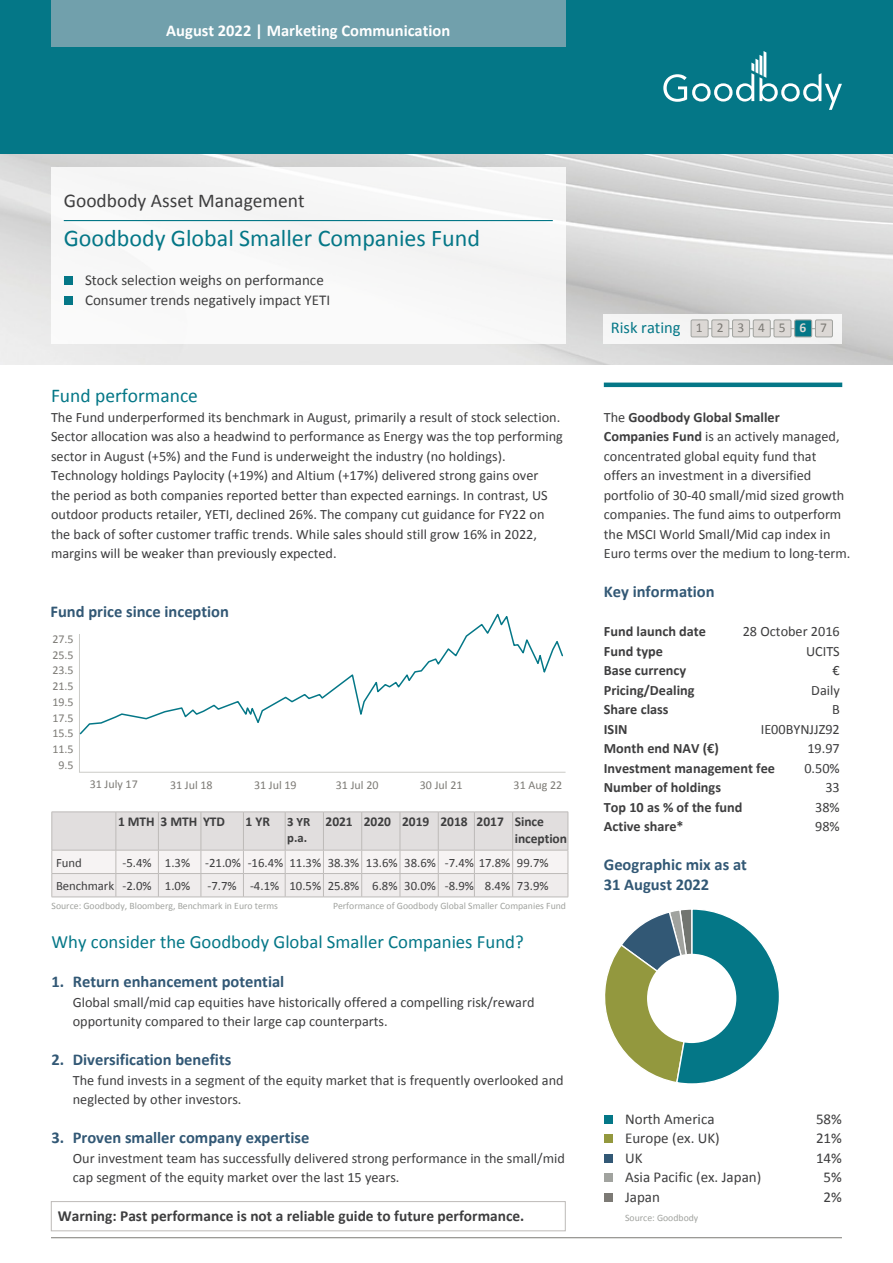
<style>
.page{position:relative;width:893px;height:1263px;background:#fff}
.page>*{position:absolute;margin:0;border:0;box-sizing:border-box;transform-origin:0 0}
.t1{font:24px "Calibri";color:#047787}
.t2{font:19.5px "Calibri";color:#3e3e3f}
.t3{font:19.5px "Calibri";color:#047787}
.t4{font:18.75px "Calibri";color:#047787}
.t5{font:700 16.5px/19.5px "Calibri";color:#325875}
.t6{font:700 16.5px "Calibri";color:#fff}
.t7{font:16.5px "Calibri";color:#047787}
.t8{font:700 15.3px "Calibri";color:#3e3e3f}
.t9{font:15px/19.5px "Calibri";color:#3e3e3f}
.t10{font:14.25px/19.5px "Calibri";color:#3e3e3f}
.t11{font:700 14.25px "Calibri";color:#3e3e3f}
.t12{font:700 13.5px/16.5px "Calibri";letter-spacing:-.005em;color:#3e3e3f}
.t13{font:12.75px/23.4px "Calibri";color:#3e3e3f}
.t14{font:700 12.75px/16.5px "Calibri";color:#3e3e3f}
.t15{font:12px/15.8px "Calibri";color:#7c7a75;text-align:center}
.t16{font:9.75px "Calibri";color:#a1a39f}
.s1{font-size:13.5px;color:#7c7a75}
.s2{font-weight:700;font-size:13.5px;color:#dcd8d5}
.s3{font-weight:700}
</style>
<div class="page">
<img style="left:0;top:153px;width:893px;height:211px">
<div style="left:0;top:0;width:893px;height:153px;background:#047787"></div>
<div style="left:51px;top:167px;width:515px;height:177px;background:#f7f7f7"></div>
<svg style="left:663px;top:51px;width:179px;height:59px"></svg>
<hr style="left:51px;top:1237px;width:791px;height:1px;background:#7c7a75">
<hr style="left:64px;top:220px;width:489px;height:1px;background:#047787">
<div style="left:51px;top:1201px;width:515px;height:30px;border:1px solid #bdbab8"></div>
<svg style="left:604px;top:314px;width:238px;height:29px;fill:#f4f4f4"></svg>
<hr style="left:705px;top:328px;width:114px;height:1px;background:#a1a39f">
<div style="left:691px;top:320px;width:17px;height:17px;background:#dcd8d5"></div>
<div style="left:691px;top:320px;width:17px;height:17px;border:1px solid #a1a39f"></div>
<div style="left:712px;top:320px;width:17px;height:17px;background:#dcd8d5"></div>
<div style="left:712px;top:320px;width:17px;height:17px;border:1px solid #a1a39f"></div>
<div style="left:732px;top:320px;width:17px;height:17px;background:#dcd8d5"></div>
<div style="left:732px;top:320px;width:18px;height:17px;border:1px solid #a1a39f"></div>
<div style="left:753px;top:320px;width:17px;height:17px;background:#dcd8d5"></div>
<div style="left:753px;top:320px;width:17px;height:17px;border:1px solid #a1a39f"></div>
<div style="left:774px;top:320px;width:17px;height:17px;background:#dcd8d5"></div>
<div style="left:774px;top:320px;width:17px;height:17px;border:1px solid #a1a39f"></div>
<div style="left:795px;top:320px;width:17px;height:17px;background:#047787"></div>
<div style="left:794px;top:320px;width:18px;height:17px;border:1px solid #a1a39f"></div>
<div style="left:815px;top:320px;width:17px;height:17px;background:#dcd8d5"></div>
<div style="left:815px;top:320px;width:18px;height:17px;border:1px solid #a1a39f"></div>
<hr style="left:604px;top:383px;width:238px;height:4px;background:#047787">
<div style="left:51px;top:0;width:515px;height:47px;background:#71a0ac"></div>
<svg style="left:605px;top:909px;width:174px;height:175px"></svg>
<svg style="left:79px;top:736px;width:487px;height:37px"></svg>
<div style="left:64px;top:277px;width:8px;height:8px;background:#047787"></div>
<div style="left:64px;top:296px;width:8px;height:9px;background:#047787"></div>
<div style="left:604px;top:1115px;width:8px;height:9px;background:#047787"></div>
<div style="left:604px;top:1135px;width:8px;height:8px;background:#93983e"></div>
<div style="left:604px;top:1154px;width:8px;height:9px;background:#325875"></div>
<div style="left:604px;top:1174px;width:8px;height:8px;background:#a1a39f"></div>
<div style="left:604px;top:1193px;width:8px;height:9px;background:#7c7a75"></div>
<div style="left:647px;top:954px;width:89px;height:89px;background:#fff;border-radius:50%"></div>
<svg style="left:52px;top:812px;width:517px;height:85px"></svg>
<hr style="left:52px;top:897px;width:64px;height:1px;background:#bdbab8">
<hr style="left:116px;top:897px;width:42px;height:1px;background:#bdbab8">
<hr style="left:158px;top:897px;width:43px;height:1px;background:#bdbab8">
<hr style="left:201px;top:897px;width:42px;height:1px;background:#bdbab8">
<hr style="left:243px;top:897px;width:42px;height:1px;background:#bdbab8">
<hr style="left:285px;top:897px;width:38px;height:1px;background:#bdbab8">
<hr style="left:323px;top:897px;width:39px;height:1px;background:#bdbab8">
<hr style="left:362px;top:897px;width:38px;height:1px;background:#bdbab8">
<hr style="left:400px;top:897px;width:38px;height:1px;background:#bdbab8">
<hr style="left:438px;top:897px;width:36px;height:1px;background:#bdbab8">
<hr style="left:474px;top:897px;width:39px;height:1px;background:#bdbab8">
<hr style="left:513px;top:897px;width:55px;height:1px;background:#bdbab8">
<svg style="left:79px;top:613px;width:484px;height:123px"></svg>
<p class="t6" style="left:166px;top:20px;width:285px">August 2022 | Marketing Communication</p>
<h2 class="t2" style="left:64px;top:188px;width:242px">Goodbody Asset Management</h2>
<h1 class="t1" style="left:64px;top:223px;width:418px">Goodbody Global Smaller Companies Fund</h1>
<p class="t9" style="left:85px;top:270px;width:247px">Stock selection weighs on performance<br>Consumer trends negatively impact YETI</p>
<h2 class="t3" style="left:51px;top:383px;width:148px">Fund performance</h2>
<p class="t10" style="left:51px;top:406px;width:513px">The Fund underperformed its benchmark in August, primarily a result of stock selection.<br>Sector allocation was also a headwind to performance as Energy was the top performing sector in August (+5%) and the Fund is underweight the industry (no holdings).<br>Technology holdings Paylocity (+19%) and Altium (+17%) delivered strong gains over<br>the period as both companies reported better than expected earnings. In contrast, US outdoor products retailer, YETI, declined 26%. The company cut guidance for FY22 on the back of softer customer traffic trends. While sales should still grow 16% in 2022, margins will be weaker than previously expected.</p>
<p class="t5" style="left:50px;top:601px;width:180px">Fund price since inception</p>
<p class="t15" style="left:52px;top:630px;width:23px">27.5<br>25.5<br>23.5<br>21.5<br>19.5<br>17.5<br>15.5<br>11.5<br>9.5</p>
<p class="t15" style="left:90px;top:776px;width:50px">31 July 17</p>
<p class="t15" style="left:170px;top:776px;width:44px">31 Jul 18</p>
<p class="t15" style="left:254px;top:776px;width:44px">31 Jul 19</p>
<p class="t15" style="left:336px;top:776px;width:44px">31 Jul 20</p>
<p class="t15" style="left:420px;top:776px;width:44px">30 Jul 21</p>
<p class="t15" style="left:514px;top:776px;width:50px">31 Aug 22</p>
<p class="t12" style="left:118px;top:813px;width:109px">1 MTH 3 MTH YTD</p>
<p class="t12" style="left:246px;top:813px;width:26px">1 YR</p>
<p class="t14" style="left:287px;top:813px;width:24px">3 YR p.a.</p>
<p class="t12" style="left:515px;top:813px;width:54px;text-indent:-189px">2021 2020 2019 2018 2017 Since inception</p>
<p class="t13" style="left:56px;top:850px;width:27px">Fund</p>
<p class="t13" style="left:56px;top:850px;width:494px;text-indent:66px">-5.4% 1.3% -21.0% -16.4% 11.3% 38.3% 13.6% 38.6% -7.4% 17.8% 99.7%<br>Benchmark -2.0% 1.0%</p>
<p class="t13" style="left:208px;top:873px;width:343px">-7.7% -4.1% 10.5% 25.8% 6.8% 30.0% -8.9% 8.4% 73.9%</p>
<p class="t16" style="left:52px;top:900px;width:228px">Source: Goodbody, Bloomberg, Benchmark in Euro terms</p>
<p class="t16" style="left:333px;top:900px;width:235px">Performance of Goodbody Global Smaller Companies Fund</p>
<h3 class="t4" style="left:52px;top:930px;width:474px">Why consider the Goodbody Global Smaller Companies Fund?</h3>
<p class="t5" style="left:52px;top:971px;width:234px">1. Return enhancement potential</p>
<p class="t10" style="left:73px;top:991px;width:463px">Global small/mid cap equities have historically offered a compelling risk/reward opportunity compared to their large cap counterparts.</p>
<p class="t5" style="left:52px;top:1049px;width:181px">2. Diversification benefits</p>
<p class="t10" style="left:73px;top:1069px;width:492px">The fund invests in a segment of the equity market that is frequently overlooked and neglected by other investors.</p>
<p class="t5" style="left:52px;top:1127px;width:259px">3. Proven smaller company expertise</p>
<p class="t10" style="left:73px;top:1147px;width:494px">Our investment team has successfully delivered strong performance in the small/mid cap segment of the equity market over the last 15 years.</p>
<p class="t8" style="left:58px;top:1206px;width:468px">Warning: Past performance is not a reliable guide to future performance.</p>
<p class="t7" style="left:611px;top:317px;width:218px">Risk rating <span class="s1">1 2 3 4 5</span> <span class="s2">6</span> <span class="s1">7</span></p>
<p class="t10" style="left:604px;top:406px;width:248px">The <span class="s3">Goodbody Global Smaller<br>Companies Fund</span> is an actively managed, concentrated global equity fund that offers an investment in a diversified portfolio of 30-40 small/mid sized growth companies. The fund aims to outperform the MSCI World Small/Mid cap index in Euro terms over the medium to long-term.</p>
<p class="t5" style="left:604px;top:581px;width:112px">Key information</p>
<p class="t11" style="left:604px;top:622px;width:104px">Fund launch date</p>
<p class="t10" style="left:743px;top:621px;width:99px">28 October 2016</p>
<p class="t11" style="left:604px;top:642px;width:61px">Fund type</p>
<p class="t10" style="left:806px;top:640px;width:35px">UCITS</p>
<p class="t11" style="left:604px;top:661px;width:84px">Base currency</p>
<p class="t10" style="left:833px;top:660px;width:9px">€</p>
<p class="t11" style="left:604px;top:681px;width:92px">Pricing/Dealing</p>
<p class="t10" style="left:811px;top:679px;width:30px">Daily</p>
<p class="t11" style="left:604px;top:700px;width:66px">Share class</p>
<p class="t10" style="left:832px;top:699px;width:9px">B</p>
<p class="t11" style="left:604px;top:720px;width:25px">ISIN</p>
<p class="t10" style="left:761px;top:718px;width:81px">IE00BYNJJZ92</p>
<p class="t11" style="left:604px;top:739px;width:117px">Month end NAV (€)</p>
<p class="t10" style="left:807px;top:738px;width:34px">19.97</p>
<p class="t11" style="left:604px;top:759px;width:173px">Investment management fee</p>
<p class="t10" style="left:804px;top:757px;width:37px">0.50%</p>
<p class="t11" style="left:604px;top:778px;width:119px">Number of holdings</p>
<p class="t10" style="left:825px;top:777px;width:16px">33</p>
<p class="t11" style="left:604px;top:798px;width:140px">Top 10 as % of the fund</p>
<p class="t10" style="left:815px;top:796px;width:26px">38%</p>
<p class="t11" style="left:604px;top:817px;width:81px">Active share*</p>
<p class="t10" style="left:815px;top:816px;width:26px">98%</p>
<p class="t5" style="left:604px;top:854px;width:145px">Geographic mix as at<br>31 August 2022</p>
<p class="t9" style="left:625px;top:1108px;width:91px">North America</p>
<p class="t9" style="left:816px;top:1108px;width:27px">58%</p>
<p class="t9" style="left:625px;top:1128px;width:96px">Europe (ex. UK)</p>
<p class="t9" style="left:816px;top:1128px;width:27px">21%</p>
<p class="t9" style="left:625px;top:1147px;width:19px">UK</p>
<p class="t9" style="left:816px;top:1147px;width:27px">14%</p>
<p class="t9" style="left:625px;top:1167px;width:138px">Asia Pacific (ex. Japan)</p>
<p class="t9" style="left:824px;top:1167px;width:20px">5%</p>
<p class="t9" style="left:625px;top:1186px;width:36px">Japan</p>
<p class="t9" style="left:824px;top:1186px;width:20px">2%</p>
<p class="t16" style="left:625px;top:1212px;width:75px">Source: Goodbody</p>
</div>
